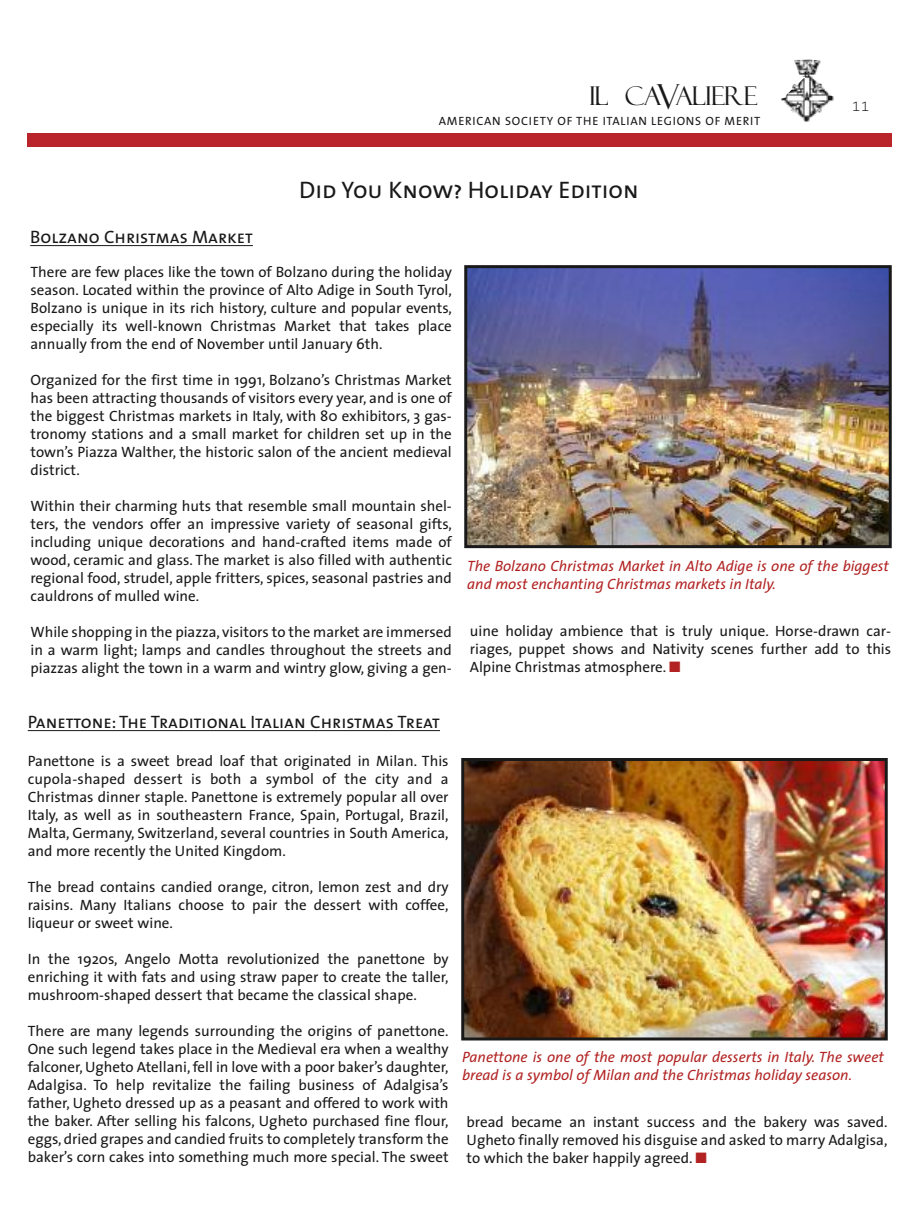
<style>
.page{position:relative;width:918px;height:1215px;background:#fff}
.page>*{position:absolute;margin:0;border:0;box-sizing:border-box;transform-origin:0 0}
.t1{font:25.8px "Felix Titling";letter-spacing:-.04em;color:#191919}
.t2{font:24px "The Sans Caps";color:#191919}
.t3{font:18px "The Sans Caps";color:#191919}
.t4{font:15px/18px "The Sans";color:#191919;text-align:justify}
.t5{font:italic 15px/18px "The Sans";color:#b22222}
.t6{font:15px "Courier";color:#191919}
.t7{font:12px "The Sans";letter-spacing:.06em;color:#191919}
.s1{font-size:34.5px}
.s2{color:#b22222}
</style>
<div class="page">
<div style="left:27px;top:133px;width:864px;height:14px;background:#b9252b"></div>
<img style="left:781px;top:59px;width:53px;height:63px">
<img style="left:468px;top:269px;width:420px;height:275px">
<div style="left:464px;top:265px;width:428px;height:283px;border:3px solid #191919"></div>
<hr style="left:30px;top:245px;width:223px;height:1px;background:#191919">
<hr style="left:28px;top:730px;width:412px;height:1px;background:#191919">
<img style="left:465px;top:762px;width:419px;height:274px">
<div style="left:461px;top:758px;width:427px;height:282px;border:3px solid #191919"></div>
<p class="t3" style="left:30px;top:231px;width:224px">Bolzano Christmas Market</p>
<h1 class="t1" style="left:589px;top:86px;width:170px">IL CA<span class="s1">V</span>ALIERE</h1>
<p class="t7" style="left:439px;top:117px;width:323px">AMERICAN SOCIETY OF THE ITALIAN LEGIONS OF MERIT</p>
<h2 class="t2" style="left:299px;top:182px;width:341px">Did You Know? Holiday Edition</h2>
<p class="t6" style="left:852px;top:102px;width:19px">11</p>
<p class="t4" style="left:30px;top:264px;width:423px">There are few places like the town of Bolzano during the holiday season. Located within the province of Alto Adige in South Tyrol, Bolzano is unique in its rich history, culture and popular events, especially its well-known Christmas Market that takes place annually from the end of November until January 6th.</p>
<p class="t4" style="left:30px;top:372px;width:423px">Organized for the first time in 1991, Bolzano’s Christmas Market has been attracting thousands of visitors every year, and is one of the biggest Christmas markets in Italy, with 80 exhibitors, 3 gas&shy;tronomy stations and a small market for children set up in the town’s Piazza Walther, the historic salon of the ancient medieval district.</p>
<p class="t4" style="left:30px;top:498px;width:423px">Within their charming huts that resemble small mountain shel&shy;ters, the vendors offer an impressive variety of seasonal gifts, including unique decorations and hand-crafted items made of wood, ceramic and glass. The market is also filled with authentic regional food, strudel, apple fritters, spices, seasonal pastries and cauldrons of mulled wine.</p>
<p class="t4" style="left:30px;top:624px;width:423px">While shopping in the piazza, visitors to the market are immersed in a warm light; lamps and candles throughout the streets and piazzas alight the town in a warm and wintry glow, giving a gen-</p>
<p class="t4" style="left:470px;top:624px;width:423px">uine holiday ambience that is truly unique. Horse-drawn car&shy;riages, puppet shows and Nativity scenes further add to this Alpine Christmas atmosphere. <span class="s2">■</span></p>
<p class="t5" style="left:467px;top:559px;width:423px">The Bolzano Christmas Market in Alto Adige is one of the biggest and most enchanting Christmas markets in Italy.</p>
<p class="t3" style="left:28px;top:716px;width:414px">Panettone: The Traditional Italian Christmas Treat</p>
<p class="t4" style="left:28px;top:753px;width:422px">Panettone is a sweet bread loaf that originated in Milan. This cupola-shaped dessert is both a symbol of the city and a Christmas dinner staple. Panettone is extremely popular all over Italy, as well as in southeastern France, Spain, Portugal, Brazil, Malta, Germany, Switzerland, several countries in South America, and more recently the United Kingdom.</p>
<p class="t4" style="left:28px;top:879px;width:422px">The bread contains candied orange, citron, lemon zest and dry raisins. Many Italians choose to pair the dessert with coffee, liqueur or sweet wine.</p>
<p class="t4" style="left:28px;top:951px;width:422px">In the 1920s, Angelo Motta revolutionized the panettone by enriching it with fats and using straw paper to create the taller, mushroom-shaped dessert that became the classical shape.</p>
<p class="t4" style="left:28px;top:1023px;width:422px">There are many legends surrounding the origins of panettone.<br>One such legend takes place in the Medieval era when a wealthy falconer,Ugheto Atellani,fell in love with a poor baker’s daughter, Adalgisa. To help revitalize the failing business of Adalgisa’s father, Ugheto dressed up as a peasant and offered to work with the baker. After selling his falcons, Ugheto purchased fine flour, eggs, dried grapes and candied fruits to completely transform the baker’s corn cakes into something much more special. The sweet</p>
<p class="t5" style="left:462px;top:1049px;width:423px">Panettone is one of the most popular desserts in Italy. The sweet bread is a symbol of Milan and the Christmas holiday season.</p>
<p class="t4" style="left:467px;top:1114px;width:422px">bread became an instant success and the bakery was saved.<br>Ugheto finally removed his disguise and asked to marry Adalgisa, to which the baker happily agreed. <span class="s2">■</span></p>
</div>
